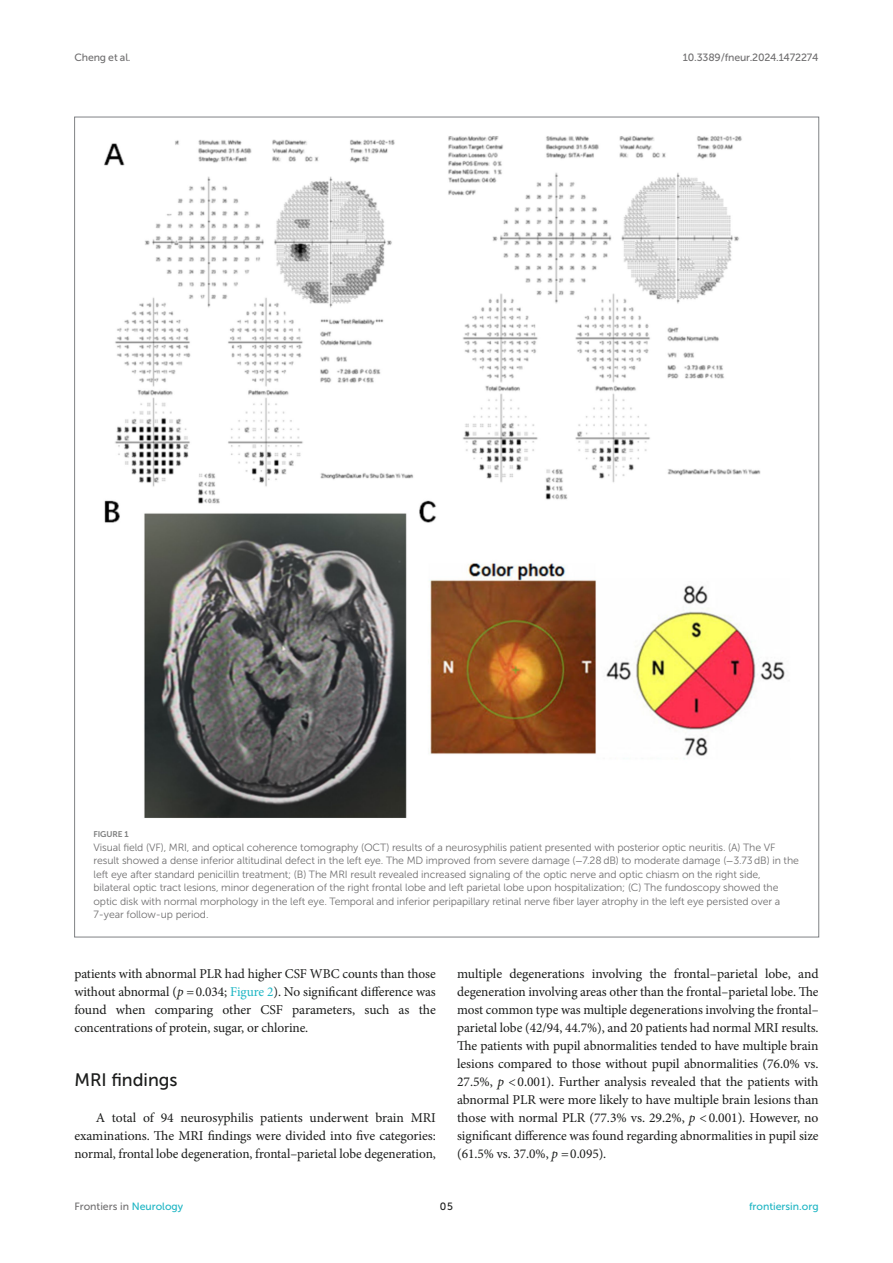
<style>
.page{position:relative;width:893px;height:1263px;background:#fff}
.page>*{position:absolute;margin:0;border:0;box-sizing:border-box;transform-origin:0 0}
.HEAD_2{font:18px "Museo Sans 500";color:#1b1c1b}
.TEXT{font:13.5px/18px "Minion Pro";letter-spacing:-.005em;color:#1b1c1b;text-align:justify}
.FIG_LEG{font:10.5px/13.5px "Museo Sans 300";letter-spacing:-.01em;color:#706f70}
.t1{font:10.5px "Museo Sans 500";letter-spacing:-.015em;color:#706f70}
.t2{font:10.5px "Museo Sans 500";color:#1db5c3}
.t3{font:10.5px "Museo Sans 500";color:#1b1c1b}
.FIG_HD{font:8.25px "Museo Sans 700";letter-spacing:-.01em;color:#7e7f7f}
.s1{font-family:"STIX General"}
.s2{font-style:italic}
.s3{color:#1db5c3}
</style>
<div class="page">
<img style="left:104px;top:136px;width:681px;height:682px">
<p class="t1" style="left:74px;top:51px;width:58px">Cheng et al.</p>
<p class="t1" style="left:683px;top:51px;width:137px">10.3389/fneur.2024.1472274</p>
<p class="FIG_HD" style="left:94px;top:830px;width:37px">FIGURE 1</p>
<p class="FIG_LEG" style="left:94px;top:840px;width:707px">Visual field (VF), MRI, and optical coherence tomography (OCT) results of a neurosyphilis patient presented with posterior optic neuritis. (A) The VF result showed a dense inferior altitudinal defect in the left eye. The MD improved from severe damage (<span class="s1">−</span>7.28 dB) to moderate damage (<span class="s1">−</span>3.73 dB) in the left eye after standard penicillin treatment; (B) The MRI result revealed increased signaling of the optic nerve and optic chiasm on the right side, bilateral optic tract lesions, minor degeneration of the right frontal lobe and left parietal lobe upon hospitalization; (C) The fundoscopy showed the optic disk with normal morphology in the left eye. Temporal and inferior peripapillary retinal nerve fiber layer atrophy in the left eye persisted over a 7-year follow-up period.</p>
<p class="TEXT" style="left:74px;top:965px;width:363px">patients with abnormal PLR had higher CSF WBC counts than those without abnormal (<span class="s2">p</span> =0.034; <span class="s3">Figure 2</span>). No significant difference was found when comparing other CSF parameters, such as the concentrations of protein, sugar, or chlorine.</p>
<p class="HEAD_2" style="left:74px;top:1070px;width:105px">MRI findings</p>
<p class="TEXT" style="left:74px;top:1109px;width:363px;text-indent:21px">A total of 94 neurosyphilis patients underwent brain MRI examinations. The MRI findings were divided into five categories: normal, frontal lobe degeneration, frontal–parietal lobe degeneration,</p>
<p class="TEXT" style="left:457px;top:965px;width:363px">multiple degenerations involving the frontal–parietal lobe, and degeneration involving areas other than the frontal–parietal lobe. The most common type was multiple degenerations involving the frontal– parietal lobe (42/94, 44.7%), and 20 patients had normal MRI results.<br>The patients with pupil abnormalities tended to have multiple brain lesions compared to those without pupil abnormalities (76.0% vs.<br>27.5%, <span class="s2">p</span> &lt;0.001). Further analysis revealed that the patients with abnormal PLR were more likely to have multiple brain lesions than those with normal PLR (77.3% vs. 29.2%, <span class="s2">p</span> &lt;0.001). However, no significant difference was found regarding abnormalities in pupil size (61.5% vs. 37.0%, <span class="s2">p</span> =0.095).</p>
<p class="t1" style="left:74px;top:1200px;width:110px">Frontiers in <span class="s3">Neurology</span></p>
<p class="t3" style="left:440px;top:1200px;width:14px">05</p>
<p class="t2" style="left:749px;top:1200px;width:71px">frontiersin.org</p>
</div>
